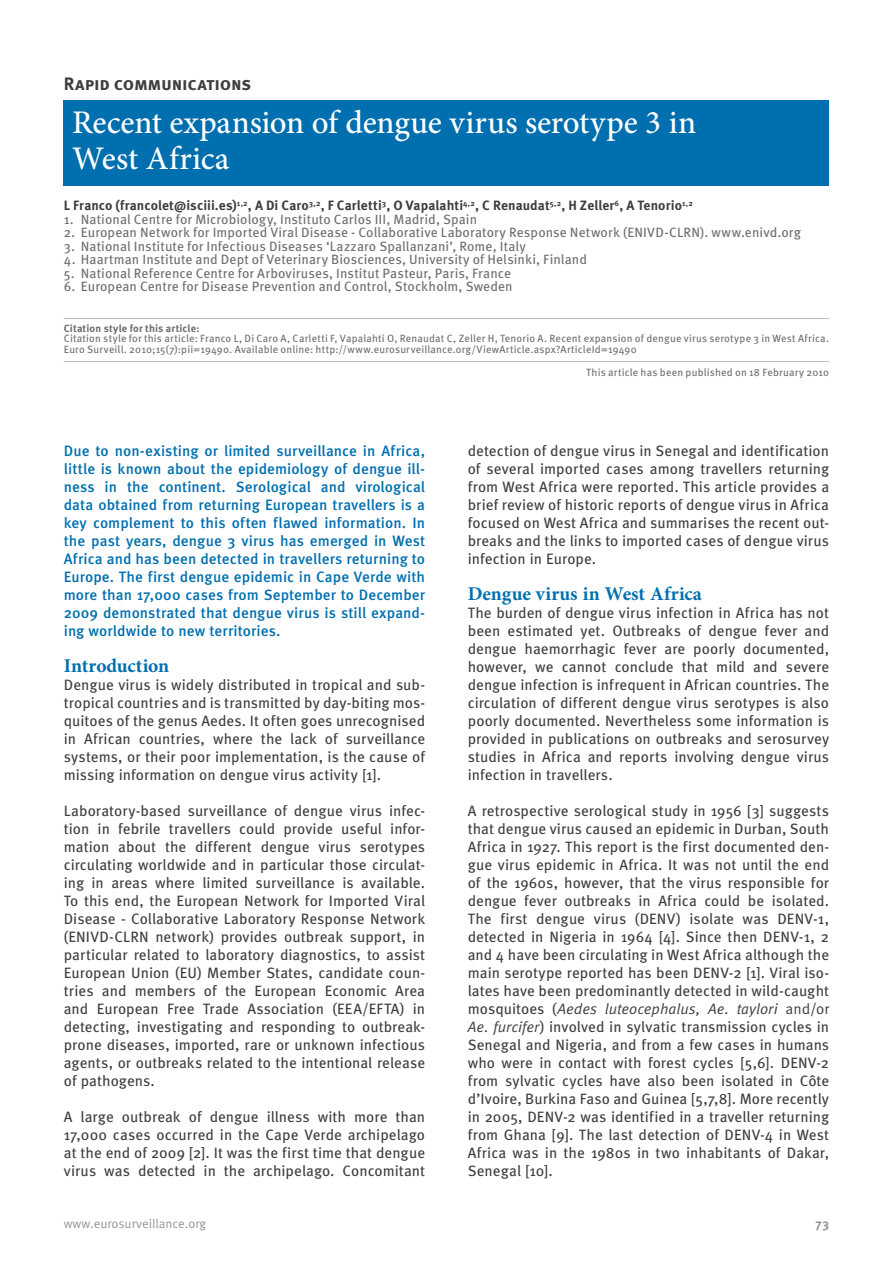
<style>
.page{position:relative;width:893px;height:1263px;background:#fff}
.page>*{position:absolute;margin:0;border:0;box-sizing:border-box;transform-origin:0 0}
.t1{font:500 33px/36px "Minion Pro";letter-spacing:-.005em;color:#fff}
.t2{font:700 19.5px "Minion Pro";color:#006faf}
.t3{font:700 18px "Meta Pro";letter-spacing:-.015em;color:#3e3e3f}
.t4{font:15px/18px "Meta Pro";color:#3e3e3f;text-align:justify}
.t5{font:500 15px/18px "Meta Pro";letter-spacing:.005em;color:#006faf;text-align:justify}
.t6{font:13.5px "Meta Pro";letter-spacing:.005em;color:#6c6d70}
.t7{font:700 13.5px "Meta Pro";letter-spacing:.005em;color:#3e3e3f}
.t8{font:12.75px "Meta Pro";color:#939598}
.t9{font:700 12.75px "Meta Pro";color:#939598}
.t10{font:10.5px/10.5px "Meta Pro";letter-spacing:.015em;color:#6c6d70}
.t11{font:700 10.5px "Meta Pro";letter-spacing:.015em;color:#6c6d70}
.s1{font-style:italic}
.s2{font-style:inherit}
</style>
<div class="page">
<hr style="left:64px;top:318px;width:765px;height:1px;background:#bcbdc0">
<hr style="left:64px;top:361px;width:765px;height:1px;background:#bcbdc0">
<div style="left:64px;top:100px;width:765px;height:86px;background:#006faf"></div>
<p class="t3" style="left:64px;top:72px;width:189px">Rapid communications</p>
<h1 class="t1" style="left:72px;top:104px;width:625px">Recent expansion of dengue virus serotype 3 in<br>West Africa</h1>
<p class="t7" style="left:64px;top:197px;width:631px">L Franco (francolet@isciii.es)<sup>1,2</sup>, A Di Caro<sup>3,2</sup>, F Carletti<sup>3</sup>, O Vapalahti<sup>4,2</sup>, C Renaudat<sup>5,2</sup>, H Zeller<sup>6</sup>, A Tenorio<sup>1,2</sup></p>
<p class="t6" style="left:64px;top:211px;width:415px">1. National Centre for Microbiology, Instituto Carlos III, Madrid, Spain</p>
<p class="t6" style="left:64px;top:224px;width:739px">2. European Network for Imported Viral Disease - Collaborative Laboratory Response Network (ENIVD-CLRN). www.enivd.org</p>
<p class="t6" style="left:64px;top:238px;width:464px">3. National Institute for Infectious Diseases ‘Lazzaro Spallanzani’, Rome, Italy</p>
<p class="t6" style="left:64px;top:251px;width:525px">4. Haartman Institute and Dept of Veterinary Biosciences, University of Helsinki, Finland</p>
<p class="t6" style="left:64px;top:265px;width:449px">5. National Reference Centre for Arboviruses, Institut Pasteur, Paris, France</p>
<p class="t6" style="left:64px;top:278px;width:450px">6. European Centre for Disease Prevention and Control, Stockholm, Sweden</p>
<p class="t11" style="left:64px;top:321px;width:137px">Citation style for this article:</p>
<p class="t10" style="left:64px;top:334px;width:767px">Citation style for this article: Franco L, Di Caro A, Carletti F, Vapalahti O, Renaudat C, Zeller H, Tenorio A. Recent expansion of dengue virus serotype 3 in West Africa.<br>Euro Surveill. 2010;15(7):pii=19490. Available online: http://www.eurosurveillance.org/ViewArticle.aspx?ArticleId=19490</p>
<p class="t10" style="left:586px;top:367px;width:244px">This article has been published on 18 February 2010</p>
<p class="t5" style="left:64px;top:442px;width:363px">Due to non-existing or limited surveillance in Africa, little is known about the epidemiology of dengue ill&shy;ness in the continent. Serological and virological data obtained from returning European travellers is a key complement to this often flawed information. In the past years, dengue 3 virus has emerged in West Africa and has been detected in travellers returning to Europe. The first dengue epidemic in Cape Verde with more than 17,000 cases from September to December 2009 demonstrated that dengue virus is still expand&shy;ing worldwide to new territories.</p>
<h2 class="t2" style="left:64px;top:652px;width:107px">Introduction</h2>
<p class="t4" style="left:64px;top:676px;width:363px">Dengue virus is widely distributed in tropical and sub&shy;tropical countries and is transmitted by day-biting mos&shy;quitoes of the genus Aedes. It often goes unrecognised in African countries, where the lack of surveillance systems, or their poor implementation, is the cause of missing information on dengue virus activity [1].</p>
<p class="t4" style="left:64px;top:802px;width:363px">Laboratory-based surveillance of dengue virus infec&shy;tion in febrile travellers could provide useful infor&shy;mation about the different dengue virus serotypes circulating worldwide and in particular those circulat&shy;ing in areas where limited surveillance is available.<br>To this end, the European Network for Imported Viral Disease - Collaborative Laboratory Response Network (ENIVD-CLRN network) provides outbreak support, in particular related to laboratory diagnostics, to assist European Union (EU) Member States, candidate coun&shy;tries and members of the European Economic Area and European Free Trade Association (EEA/EFTA) in detecting, investigating and responding to outbreak&shy;prone diseases, imported, rare or unknown infectious agents, or outbreaks related to the intentional release of pathogens.</p>
<p class="t4" style="left:64px;top:1108px;width:363px">A large outbreak of dengue illness with more than 17,000 cases occurred in the Cape Verde archipelago at the end of 2009 [2]. It was the first time that dengue virus was detected in the archipelago. Concomitant</p>
<p class="t4" style="left:468px;top:442px;width:363px">detection of dengue virus in Senegal and identification of several imported cases among travellers returning from West Africa were reported. This article provides a brief review of historic reports of dengue virus in Africa focused on West Africa and summarises the recent out&shy;breaks and the links to imported cases of dengue virus infection in Europe.</p>
<h2 class="t2" style="left:468px;top:580px;width:236px">Dengue virus in West Africa</h2>
<p class="t4" style="left:468px;top:604px;width:363px">The burden of dengue virus infection in Africa has not been estimated yet. Outbreaks of dengue fever and dengue haemorrhagic fever are poorly documented, however, we cannot conclude that mild and severe dengue infection is infrequent in African countries. The circulation of different dengue virus serotypes is also poorly documented. Nevertheless some information is provided in publications on outbreaks and serosurvey studies in Africa and reports involving dengue virus infection in travellers.</p>
<p class="t4" style="left:468px;top:802px;width:363px">A retrospective serological study in 1956 [3] suggests that dengue virus caused an epidemic in Durban, South Africa in 1927. This report is the first documented den&shy;gue virus epidemic in Africa. It was not until the end of the 1960s, however, that the virus responsible for dengue fever outbreaks in Africa could be isolated.<br>The first dengue virus (DENV) isolate was DENV-1, detected in Nigeria in 1964 [4]. Since then DENV-1, 2 and 4 have been circulating in West Africa although the main serotype reported has been DENV-2 [1]. Viral iso&shy;lates have been predominantly detected in wild-caught mosquitoes (<span class="s1">Aedes luteocephalus, Ae. taylori</span> <span class="s2">and/or </span><span class="s1">Ae. furcifer</span>) involved in sylvatic transmission cycles in Senegal and Nigeria, and from a few cases in humans who were in contact with forest cycles [5,6]. DENV-2 from sylvatic cycles have also been isolated in Côte d’Ivoire, Burkina Faso and Guinea [5,7,8]. More recently in 2005, DENV-2 was identified in a traveller returning from Ghana [9]. The last detection of DENV-4 in West Africa was in the 1980s in two inhabitants of Dakar, Senegal [10].</p>
<p class="t8" style="left:64px;top:1215px;width:144px">www.eurosurveillance.org</p>
<p class="t9" style="left:816px;top:1215px;width:15px">73</p>
</div>
